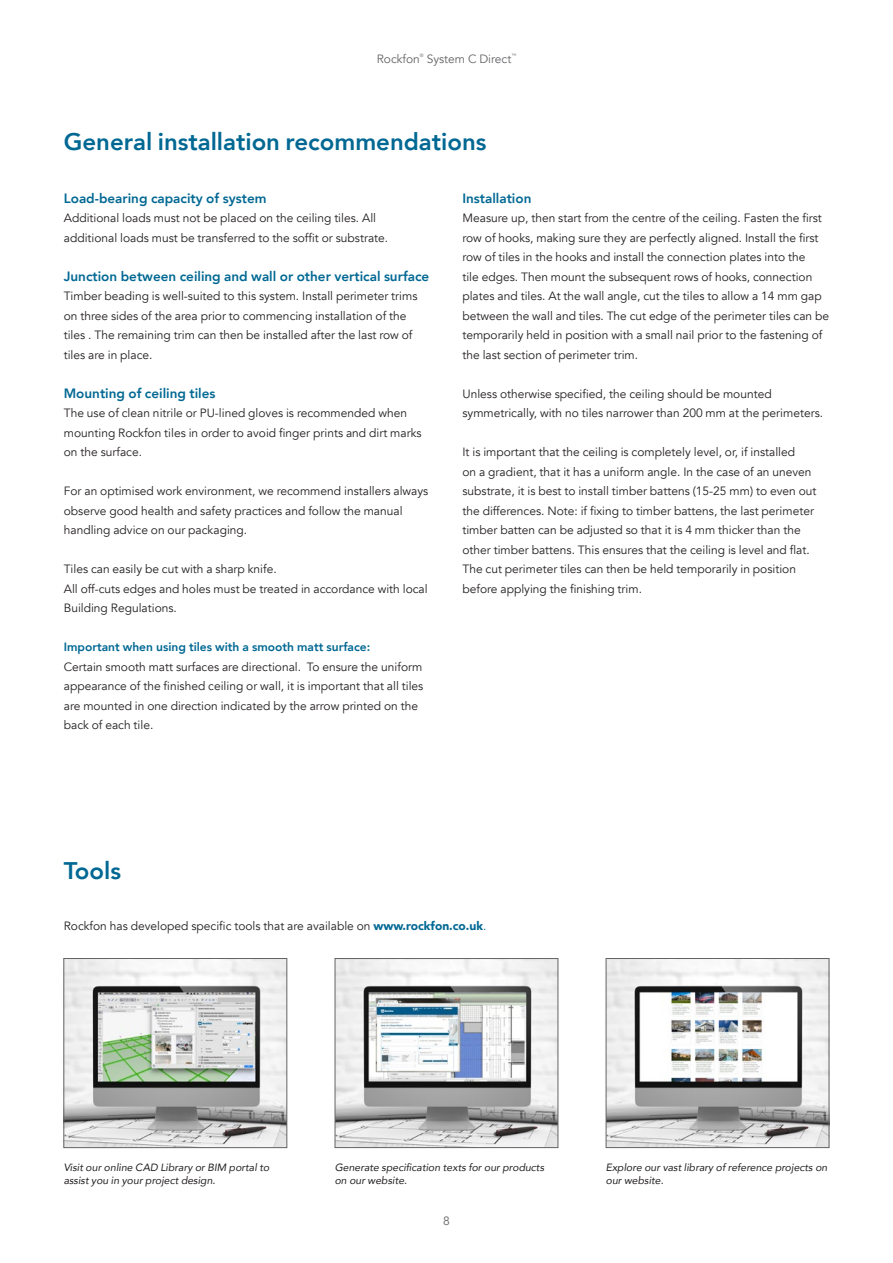
<style>
.page{position:relative;width:893px;height:1263px;background:#fff}
.page>*{position:absolute;margin:0;border:0;box-sizing:border-box;transform-origin:0 0}
.t1{font:800 24px "Avenir";color:#006893}
.t2{font:800 13.5px "Avenir";color:#006893}
.t3{font:12px/19.5px "Avenir";color:#231f20}
.t4{font:800 12px "Avenir";color:#006893}
.t5{font:12px "Avenir";color:#636466}
.t6{font:italic 10.5px/12.6px "Avenir";color:#231f20}
.t7{font:4.8px "Avenir";color:#636466}
.s1{font-weight:900;color:#006893}
.s2{color:#006893}
</style>
<div class="page">
<img style="left:66px;top:960px;width:219px;height:186px">
<div style="left:64px;top:958px;width:223px;height:190px;border:1px solid #636466"></div>
<img style="left:608px;top:960px;width:219px;height:186px">
<div style="left:606px;top:958px;width:223px;height:190px;border:1px solid #636466"></div>
<img style="left:337px;top:960px;width:219px;height:186px">
<div style="left:335px;top:958px;width:223px;height:190px;border:1px solid #636466"></div>
<p class="t5" style="left:377px;top:52px;width:45px">Rockfon</p>
<p class="t7" style="left:420px;top:53px;width:5px">®</p>
<p class="t5" style="left:427px;top:52px;width:86px">System C Direct</p>
<p class="t7" style="left:511px;top:53px;width:6px">™</p>
<h1 class="t1" style="left:64px;top:123px;width:424px">General installation recommendations</h1>
<p class="t2" style="left:64px;top:188px;width:204px">Load-bearing capacity of system</p>
<p class="t3" style="left:64px;top:209px;width:326px">Additional loads must not be placed on the ceiling tiles. All additional loads must be transferred to the soffit or substrate.</p>
<p class="t2" style="left:64px;top:266px;width:367px">Junction between ceiling and wall or other vertical surface</p>
<p class="t3" style="left:64px;top:287px;width:355px">Timber beading is well-suited to this system. Install perimeter trims on three sides of the area prior to commencing installation of the tiles . The remaining trim can then be installed after the last row of tiles are in place.</p>
<p class="t2" style="left:64px;top:383px;width:153px">Mounting of ceiling tiles</p>
<p class="t3" style="left:64px;top:404px;width:359px">The use of clean nitrile or PU-lined gloves is recommended when mounting Rockfon tiles in order to avoid finger prints and dirt marks on the surface.</p>
<p class="t3" style="left:64px;top:482px;width:366px">For an optimised work environment, we recommend installers always observe good health and safety practices and follow the manual handling advice on our packaging.</p>
<p class="t3" style="left:64px;top:560px;width:365px">Tiles can easily be cut with a sharp knife.<br>All off-cuts edges and holes must be treated in accordance with local<br>Building Regulations.</p>
<p class="t4" style="left:64px;top:638px;width:308px">Important when using tiles with a smooth matt surface:</p>
<p class="t3" style="left:64px;top:657px;width:361px">Certain smooth matt surfaces are directional. To ensure the uniform appearance of the finished ceiling or wall, it is important that all tiles are mounted in one direction indicated by the arrow printed on the back of each tile.</p>
<p class="t2" style="left:462px;top:188px;width:71px">Installation</p>
<p class="t3" style="left:462px;top:209px;width:368px">Measure up, then start from the centre of the ceiling. Fasten the first row of hooks, making sure they are perfectly aligned. Install the first row of tiles in the hooks and install the connection plates into the<br>tile edges. Then mount the subsequent rows of hooks, connection plates and tiles. At the wall angle, cut the tiles to allow a 14 mm gap between the wall and tiles. The cut edge of the perimeter tiles can be temporarily held in position with a small nail prior to the fastening of the last section of perimeter trim.</p>
<p class="t3" style="left:462px;top:384px;width:362px">Unless otherwise specified, the ceiling should be mounted symmetrically, with no tiles narrower than 200 mm at the perimeters.</p>
<p class="t3" style="left:462px;top:443px;width:356px">It is important that the ceiling is completely level, or, if installed<br>on a gradient, that it has a uniform angle. In the case of an uneven substrate, it is best to install timber battens (15-25 mm) to even out the differences. Note: if fixing to timber battens, the last perimeter timber batten can be adjusted so that it is 4 mm thicker than the other timber battens. This ensures that the ceiling is level and flat.<br>The cut perimeter tiles can then be held temporarily in position before applying the finishing trim.</p>
<h1 class="t1" style="left:64px;top:852px;width:59px">Tools</h1>
<p class="t3" style="left:64px;top:916px;width:424px">Rockfon has developed specific tools that are available on <span class="s1">www.rockfon.co.uk</span><span class="s2">.</span></p>
<p class="t6" style="left:335px;top:1161px;width:211px">Generate specification texts for our products on our website.</p>
<p class="t6" style="left:64px;top:1161px;width:207px">Visit our online CAD Library or BIM portal to assist you in your project design.</p>
<p class="t6" style="left:606px;top:1161px;width:223px">Explore our vast library of reference projects on our website.</p>
<p class="t5" style="left:443px;top:1213px;width:8px">8</p>
</div>
